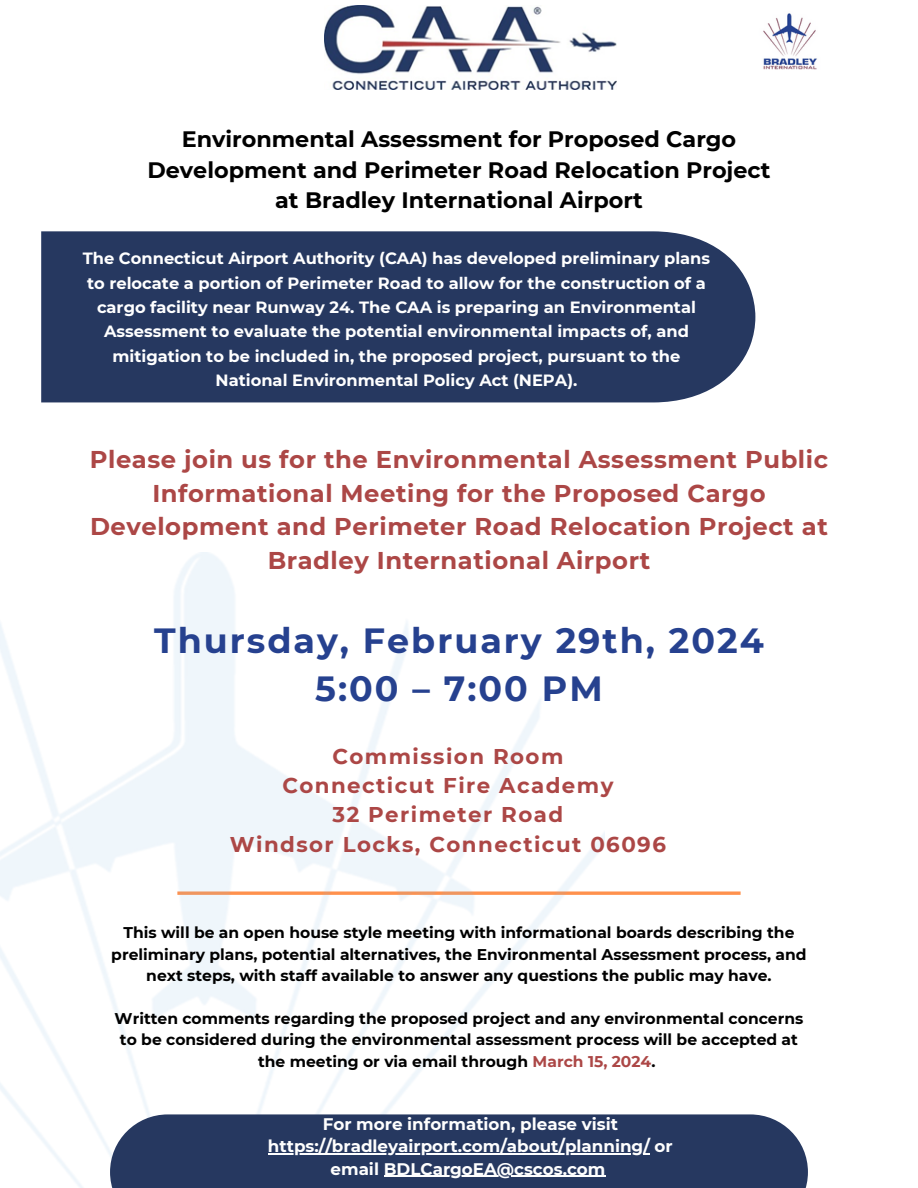
<style>
.page{position:relative;width:918px;height:1188px;background:#fff}
.page>*{position:absolute;margin:0;border:0;box-sizing:border-box;transform-origin:0 0}
.t1{font:700 34.95px/48px "Montserrat";letter-spacing:.055em;color:#26418f;text-align:center}
.t2{font:700 24.3px/33.5px "Montserrat";letter-spacing:.025em;color:#ac4746;text-align:center}
.t3{font:700 22.35px/30.6px "Montserrat";color:#000;text-align:center}
.t4{font:700 21.3px/29.2px "Montserrat";letter-spacing:.07em;color:#ac4746;text-align:center}
.t5{font:700 16.8px/22.5px "Montserrat";color:#fefefe;text-align:center}
.t6{font:700 16.2px/24.5px "Montserrat";color:#fff;text-align:center}
.t7{font:700 15.6px/21.3px "Montserrat";color:#000;text-align:center}
.s1{color:#ac4746}
</style>
<div class="page">
<img style="left:763px;top:13px;width:54px;height:57px">
<img style="left:325px;top:6px;width:291px;height:83px">
<div style="left:41px;top:231px;width:714px;height:171px;background:#263860"></div>
<svg style="left:604px;top:891px;width:137px;height:4px"></svg>
<img style="left:0;top:552px;width:604px;height:636px">
<div style="left:110px;top:1114px;width:698px;height:74px;background:#263860"></div>
<hr style="left:268px;top:1153px;width:382px;height:1px;background:#fefefe">
<hr style="left:384px;top:1176px;width:221px;height:1px;background:#fefefe">
<p class="t3" style="left:147px;top:124px;width:625px">Environmental Assessment for Proposed Cargo<br>Development and Perimeter Road Relocation Project at Bradley International Airport</p>
<h3 class="t6" style="left:83px;top:246px;width:629px">The Connecticut Airport Authority (CAA) has developed preliminary plans to relocate a portion of Perimeter Road to allow for the construction of a cargo facility near Runway 24. The CAA is preparing an Environmental Assessment to evaluate the potential environmental impacts of, and mitigation to be included in, the proposed project, pursuant to the National Environmental Policy Act (NEPA).</h3>
<h1 class="t2" style="left:90px;top:443px;width:740px">Please join us for the Environmental Assessment Public Informational Meeting for the Proposed Cargo Development and Perimeter Road Relocation Project at Bradley International Airport</h1>
<h2 class="t1" style="left:154px;top:616px;width:611px">Thursday, February 29th, 2024<br>5:00 – 7:00 PM</h2>
<p class="t4" style="left:230px;top:742px;width:438px">Commission Room<br>Connecticut Fire Academy<br>32 Perimeter Road<br>Windsor Locks, Connecticut 06096</p>
<p class="t7" style="left:111px;top:922px;width:697px">This will be an open house style meeting with informational boards describing the preliminary plans, potential alternatives, the Environmental Assessment process, and next steps, with staff available to answer any questions the public may have.</p>
<h2 class="t7" style="left:115px;top:1008px;width:690px">Written comments regarding the proposed project and any environmental concerns to be considered during the environmental assessment process will be accepted at the meeting or via email through <span class="s1">March 15, 2024</span>.</h2>
<p class="t5" style="left:323px;top:1112px;width:297px">For more information, please visit</p>
<p class="t5" style="left:268px;top:1135px;width:406px">https://bradleyairport.com/about/planning/ or email BDLCargoEA@cscos.com</p>
</div>
